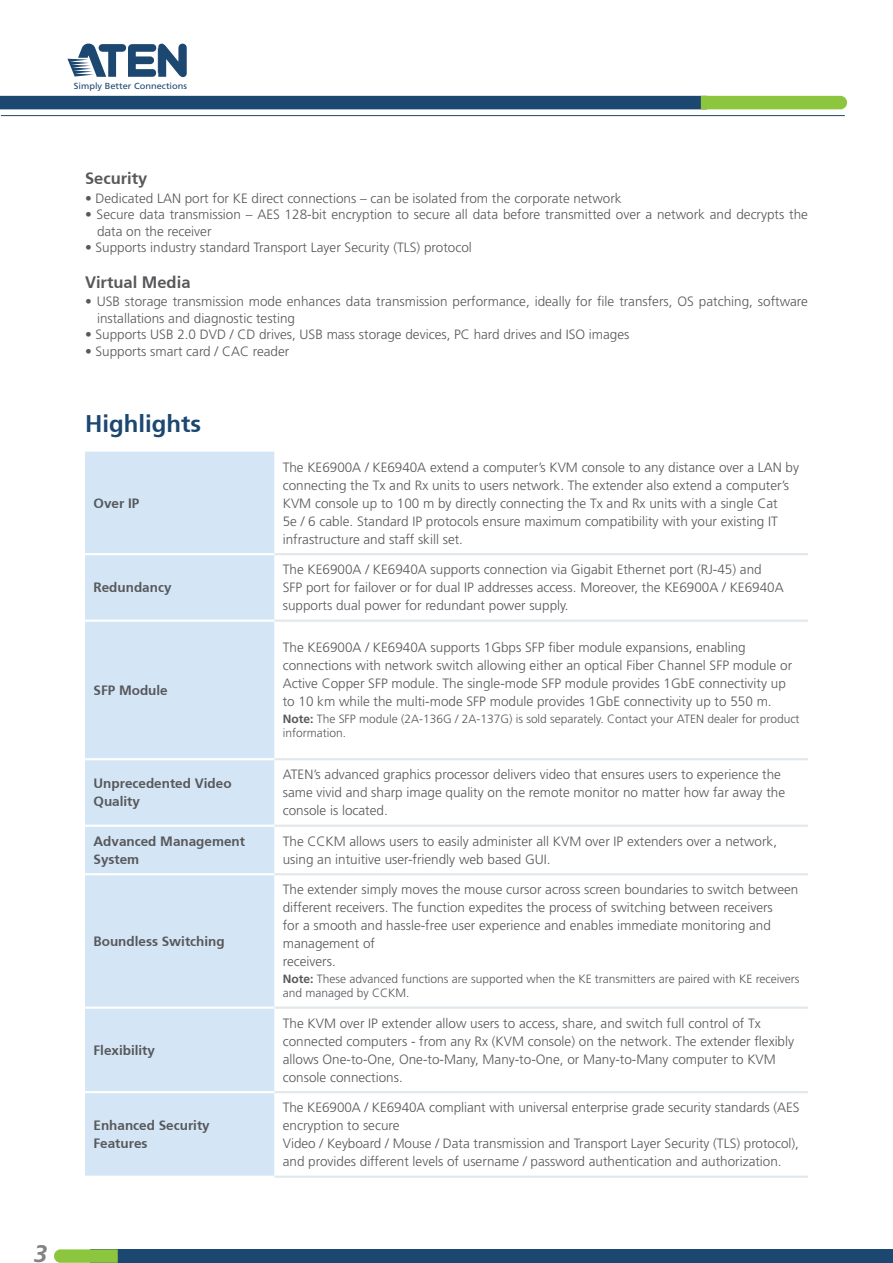
<style>
.page{position:relative;width:893px;height:1263px;background:#fff}
.page>*{position:absolute;margin:0;border:0;box-sizing:border-box;transform-origin:0 0}
.t1{font:700 24px "Frutiger";color:#1c4771}
.t2{font:italic 700 24px "Frutiger";color:#808285}
.t3{font:700 16.5px "Frutiger";color:#57585a}
.t4{font:300 13.5px/18px "Frutiger";color:#57585a}
.t5{font:700 13.5px/18px "Frutiger";color:#57585a}
.t6{font:300 12px/14.4px "Frutiger";color:#57585a}
.t7{font:8.85px "Frutiger";color:#1c4771;scale:1.05 1}
.s1{font-weight:700}
</style>
<div class="page">
<div style="left:90px;top:1249px;width:803px;height:14px;background:#1c4771"></div>
<svg style="left:54px;top:1249px;width:64px;height:14px"></svg>
<hr style="left:1px;top:115px;width:844px;height:1px;background:#1c4771">
<div style="left:0;top:96px;width:707px;height:13px;background:#1c4771"></div>
<svg style="left:67px;top:43px;width:120px;height:34px"></svg>
<div style="left:701px;top:96px;width:146px;height:13px;background:#8bc63e"></div>
<div style="left:85px;top:452px;width:189px;height:723px;background:#d4e5f5"></div>
<hr style="left:274px;top:553px;width:534px;height:2px;background:#e0e8ec">
<hr style="left:274px;top:620px;width:534px;height:2px;background:#e0e8ec">
<hr style="left:274px;top:758px;width:534px;height:2px;background:#e0e8ec">
<hr style="left:274px;top:825px;width:534px;height:2px;background:#e0e8ec">
<hr style="left:274px;top:873px;width:534px;height:2px;background:#e0e8ec">
<hr style="left:274px;top:1006px;width:534px;height:3px;background:#e0e8ec">
<hr style="left:274px;top:1091px;width:534px;height:2px;background:#e0e8ec">
<hr style="left:274px;top:1175px;width:534px;height:3px;background:#e0e8ec">
<hr style="left:85px;top:553px;width:189px;height:2px;background:#fff">
<hr style="left:85px;top:620px;width:189px;height:2px;background:#fff">
<hr style="left:85px;top:758px;width:189px;height:2px;background:#fff">
<hr style="left:85px;top:825px;width:189px;height:2px;background:#fff">
<hr style="left:85px;top:873px;width:189px;height:2px;background:#fff">
<hr style="left:85px;top:1006px;width:189px;height:3px;background:#fff">
<hr style="left:85px;top:1091px;width:189px;height:2px;background:#fff">
<p class="t7" style="left:74px;top:81px;width:109px">Simply Better Connections</p>
<h1 class="t2" style="left:34px;top:1239px;width:15px">3</h1>
<p class="t3" style="left:85px;top:169px;width:64px">Security</p>
<p class="t4" style="left:85px;top:189px;width:538px">• Dedicated LAN port for KE direct connections – can be isolated from the corporate network</p>
<p class="t4" style="left:97px;top:206px;width:712px;line-height:16.5px;text-indent:-12px">• Secure data transmission – AES 128-bit encryption to secure all data before transmitted over a network and decrypts the data on the receiver</p>
<p class="t4" style="left:85px;top:239px;width:388px">• Supports industry standard Transport Layer Security (TLS) protocol</p>
<p class="t3" style="left:85px;top:272px;width:107px">Virtual Media</p>
<p class="t4" style="left:97px;top:293px;width:712px;line-height:16.5px;text-indent:-12px">• USB storage transmission mode enhances data transmission performance, ideally for file transfers, OS patching, software installations and diagnostic testing</p>
<p class="t4" style="left:85px;top:326px;width:546px">• Supports USB 2.0 DVD / CD drives, USB mass storage devices, PC hard drives and ISO images</p>
<p class="t4" style="left:85px;top:342px;width:206px">• Supports smart card / CAC reader</p>
<h1 class="t1" style="left:85px;top:409px;width:117px">Highlights</h1>
<p class="t5" style="left:94px;top:494px;width:47px">Over IP</p>
<p class="t5" style="left:94px;top:578px;width:80px">Redundancy</p>
<p class="t5" style="left:94px;top:681px;width:76px">SFP Module</p>
<p class="t4" style="left:283px;top:458px;width:518px">The KE6900A / KE6940A extend a computer’s KVM console to any distance over a LAN by connecting the Tx and Rx units to users network. The extender also extend a computer’s KVM console up to 100 m by directly connecting the Tx and Rx units with a single Cat<br>5e / 6 cable. Standard IP protocols ensure maximum compatibility with your existing IT infrastructure and staff skill set.</p>
<p class="t4" style="left:283px;top:560px;width:502px">The KE6900A / KE6940A supports connection via Gigabit Ethernet port (RJ-45) and<br>SFP port for failover or for dual IP addresses access. Moreover, the KE6900A / KE6940A supports dual power for redundant power supply.</p>
<p class="t4" style="left:283px;top:638px;width:511px">The KE6900A / KE6940A supports 1Gbps SFP fiber module expansions, enabling connections with network switch allowing either an optical Fiber Channel SFP module or Active Copper SFP module. The single-mode SFP module provides 1GbE connectivity up to 10 km while the multi-mode SFP module provides 1GbE connectivity up to 550 m.</p>
<p class="t6" style="left:283px;top:711px;width:518px"><span class="s1">Note:</span> The SFP module (2A-136G / 2A-137G) is sold separately. Contact your ATEN dealer for product information.</p>
<p class="t5" style="left:94px;top:774px;width:140px">Unprecedented Video<br>Quality</p>
<p class="t4" style="left:283px;top:765px;width:504px">ATEN’s advanced graphics processor delivers video that ensures users to experience the same vivid and sharp image quality on the remote monitor no matter how far away the console is located.</p>
<p class="t5" style="left:94px;top:832px;width:153px">Advanced Management<br>System</p>
<p class="t4" style="left:283px;top:832px;width:496px">The CCKM allows users to easily administer all KVM over IP extenders over a network, using an intuitive user-friendly web based GUI.</p>
<p class="t5" style="left:94px;top:932px;width:133px">Boundless Switching</p>
<p class="t5" style="left:94px;top:1041px;width:63px">Flexibility</p>
<p class="t5" style="left:94px;top:1116px;width:118px">Enhanced Security<br>Features</p>
<p class="t4" style="left:283px;top:880px;width:517px">The extender simply moves the mouse cursor across screen boundaries to switch between different receivers. The function expedites the process of switching between receivers<br>for a smooth and hassle-free user experience and enables immediate monitoring and management of<br>receivers.</p>
<p class="t6" style="left:283px;top:971px;width:518px"><span class="s1">Note:</span> These advanced functions are supported when the KE transmitters are paired with KE receivers and managed by CCKM.</p>
<p class="t4" style="left:283px;top:1014px;width:513px">The KVM over IP extender allow users to access, share, and switch full control of Tx connected computers - from any Rx (KVM console) on the network. The extender flexibly allows One-to-One, One-to-Many, Many-to-One, or Many-to-Many computer to KVM console connections.</p>
<p class="t4" style="left:283px;top:1098px;width:518px">The KE6900A / KE6940A compliant with universal enterprise grade security standards (AES encryption to secure<br>Video / Keyboard / Mouse / Data transmission and Transport Layer Security (TLS) protocol), and provides different levels of username / password authentication and authorization.</p>
</div>
